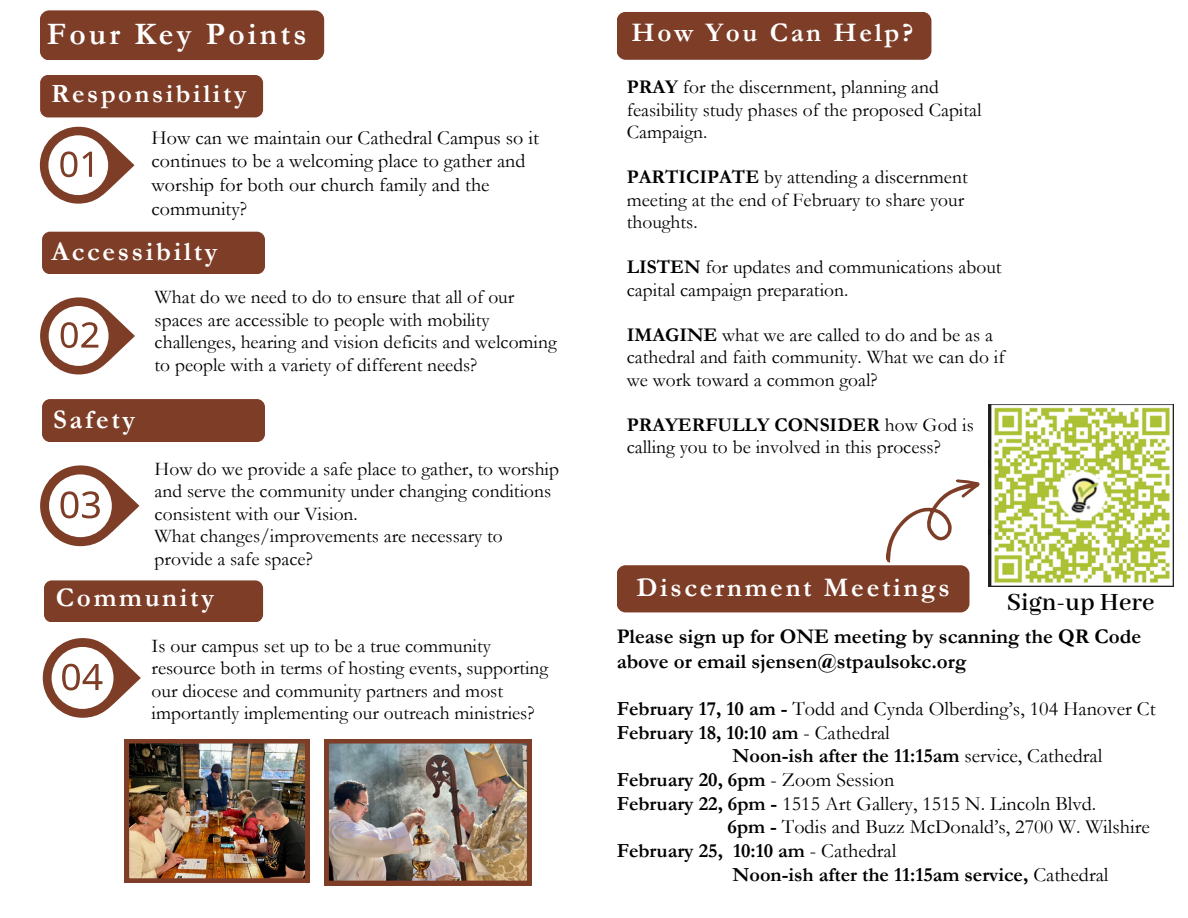
<style>
.page{position:relative;width:1188px;height:918px;background:#fff}
.page>*{position:absolute;margin:0;border:0;box-sizing:border-box;transform-origin:0 0}
.t1{font:700 31.5px "Garamond";letter-spacing:.1em;color:#fff}
.t2{font:700 27px "Garamond";letter-spacing:.1em;color:#fff}
.t3{font:600 27px "Abhaya Libre";color:#000}
.t4{font:700 26.55px "Garamond";letter-spacing:.1em;color:#fff}
.t5{font:700 21px/24.8px "Garamond";color:#000}
.t6{font:20.1px/23.7px "Garamond";color:#000}
.t7{font:700 20.1px "Garamond";color:#000}
.t8{font:19.5px/22.5px "Garamond";color:#000}
.s1{font-weight:700}
.s2{font-weight:400}
</style>
<div class="page">
<div style="left:44px;top:580px;width:219px;height:42px;background:#7d3d27;border-radius:8px"></div>
<img style="left:324px;top:739px;width:207px;height:146px">
<div style="left:40px;top:75px;width:223px;height:42px;background:#7d3d27;border-radius:8px"></div>
<div style="left:40px;top:10px;width:284px;height:50px;background:#7d3d27;border-radius:9px"></div>
<svg style="left:40px;top:127px;width:94px;height:76px"></svg>
<div style="left:42px;top:399px;width:223px;height:43px;background:#7d3d27;border-radius:8px"></div>
<div style="left:42px;top:232px;width:223px;height:42px;background:#7d3d27;border-radius:8px"></div>
<svg style="left:40px;top:297px;width:95px;height:77px"></svg>
<svg style="left:40px;top:465px;width:99px;height:81px"></svg>
<svg style="left:43px;top:638px;width:98px;height:80px"></svg>
<div style="left:617px;top:12px;width:314px;height:48px;background:#7d3d27;border-radius:9px"></div>
<div style="left:617px;top:565px;width:352px;height:47px;background:#7d3d27;border-radius:9px"></div>
<img style="left:125px;top:739px;width:184px;height:144px">
<img style="left:989px;top:405px;width:184px;height:182px">
<svg style="left:886px;top:472px;width:108px;height:92px"></svg>
<p class="t1" style="left:47px;top:17px;width:261px">Four Key Points</p>
<h3 class="t4" style="left:51px;top:79px;width:197px">Responsibility</h3>
<p class="t6" style="left:152px;top:126px;width:389px">How can we maintain our Cathedral Campus so it continues to be a welcoming place to gather and worship for both our church family and the community?</p>
<p class="t2" style="left:51px;top:237px;width:168px">Accessibilty</p>
<p class="t8" style="left:155px;top:286px;width:404px">What do we need to do to ensure that all of our spaces are accessible to people with mobility challenges, hearing and vision deficits and welcoming to people with a variety of different needs?</p>
<p class="t2" style="left:53px;top:405px;width:84px">Safety</p>
<h3 class="t8" style="left:155px;top:458px;width:406px">How do we provide a safe place to gather, to worship and serve the community under changing conditions consistent with our Vision.</h3>
<p class="t8" style="left:155px;top:525px;width:350px">What changes/improvements are necessary to provide a safe space?</p>
<h3 class="t2" style="left:56px;top:583px;width:160px">Community</h3>
<p class="t8" style="left:152px;top:635px;width:398px">Is our campus set up to be a true community resource both in terms of hosting events, supporting our diocese and community partners and most importantly implementing our outreach ministries?</p>
<p class="t2" style="left:631px;top:18px;width:283px">How You Can Help?</p>
<p class="t8" style="left:627px;top:76px;width:356px"><span class="s1">PRAY</span> for the discernment, planning and feasibility study phases of the proposed Capital<br>Campaign.</p>
<h3 class="t8" style="left:627px;top:166px;width:342px"><span class="s1">PARTICIPATE</span> by attending a discernment meeting at the end of February to share your thoughts.</h3>
<p class="t8" style="left:627px;top:256px;width:376px"><span class="s1">LISTEN</span> for updates and communications about capital campaign preparation.</p>
<p class="t8" style="left:627px;top:324px;width:379px"><span class="s1">IMAGINE</span> what we are called to do and be as a cathedral and faith community. What we can do if we work toward a common goal?</p>
<p class="t8" style="left:627px;top:414px;width:349px"><span class="s1">PRAYERFULLY CONSIDER</span> how God is calling you to be involved in this process?</p>
<p class="t2" style="left:636px;top:573px;width:315px">Discernment Meetings</p>
<p class="t3" style="left:1007px;top:587px;width:149px">Sign-up Here</p>
<p class="t5" style="left:617px;top:625px;width:526px">Please sign up for ONE meeting by scanning the QR Code above or email sjensen@stpaulsokc.org</p>
<p class="t6" style="left:617px;top:697px;width:540px"><span class="s1">February 17, 10 am -</span> Todd and Cynda Olberding’s, 104 Hanover Ct</p>
<p class="t7" style="left:617px;top:722px;width:275px">February 18, 10:10 am <span class="s2">- Cathedral</span></p>
<h1 class="t7" style="left:733px;top:745px;width:371px">Noon-ish after the 11:15am <span class="s2">service, Cathedral</span></h1>
<p class="t7" style="left:617px;top:769px;width:279px">February 20, 6pm <span class="s2">- Zoom Session</span></p>
<h3 class="t6" style="left:617px;top:792px;width:481px"><span class="s1">February 22, 6pm -</span> 1515 Art Gallery, 1515 N. Lincoln Blvd.</h3>
<h4 class="t6" style="left:728px;top:815px;width:424px"><span class="s1">6pm -</span> Todis and Buzz McDonald’s, 2700 W. Wilshire</h4>
<p class="t7" style="left:617px;top:840px;width:281px">February 25, 10:10 am <span class="s2">- Cathedral</span></p>
<p class="t7" style="left:733px;top:863px;width:377px">Noon-ish after the 11:15am service, <span class="s2">Cathedral</span></p>
</div>
